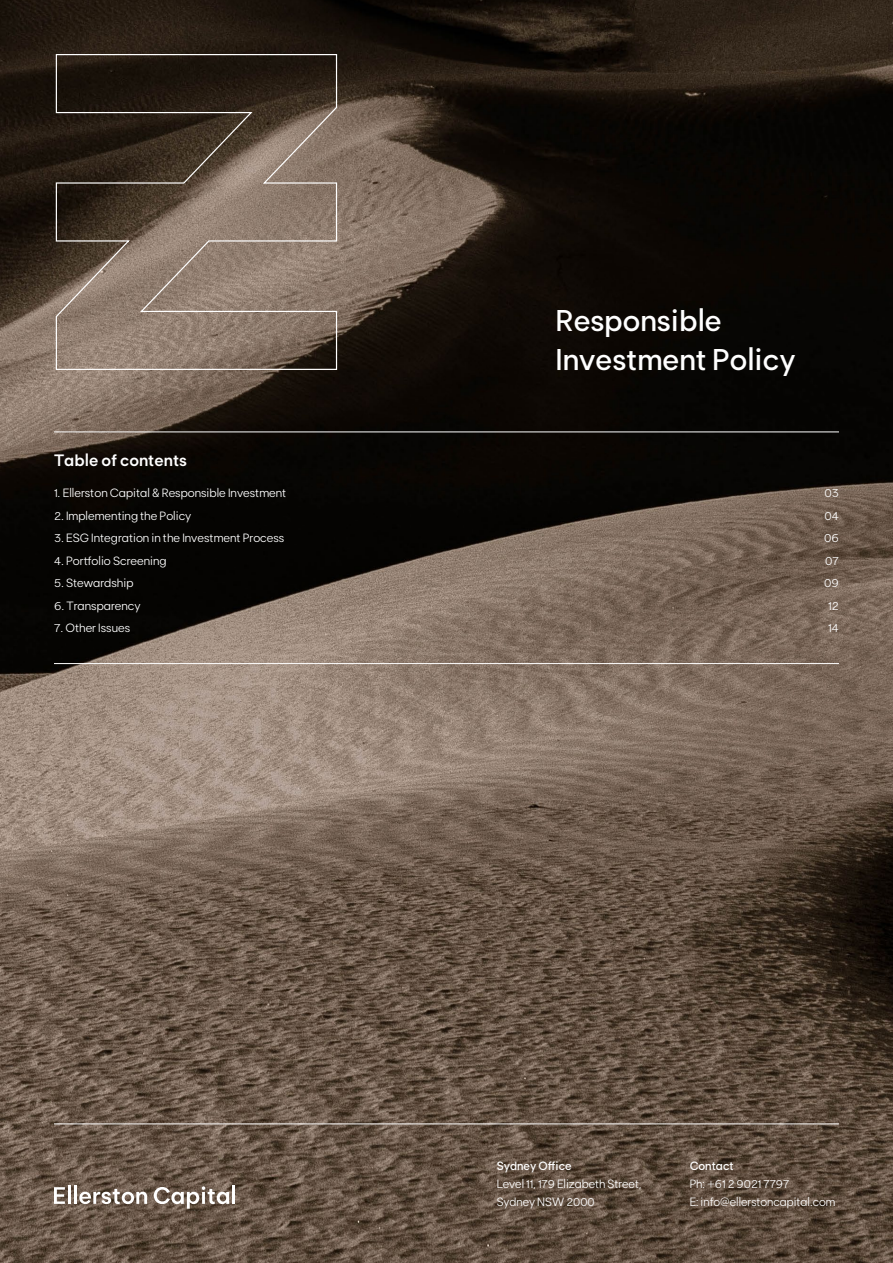
<style>
.page{position:relative;width:893px;height:1263px;background:#fff}
.page>*{position:absolute;margin:0;border:0;box-sizing:border-box;transform-origin:0 0}
.t1{font:500 30px/39px "FT Polar";color:#fff}
.t2{font:600 16.5px "FT Polar";color:#fff}
.t3{font:12px/18px "FT Polar";color:#fff}
.t4{font:500 12px "FT Polar";color:#fff}
</style>
<div class="page">
<img style="left:0;top:0;width:893px;height:1263px">
<svg style="left:55px;top:53px;width:283px;height:318px;background:#685a4d"></svg>
<svg style="left:54px;top:1187px;width:11px;height:17px"></svg>
<hr style="left:68px;top:1186px;width:3px;height:18px;background:#fff">
<hr style="left:74px;top:1186px;width:3px;height:18px;background:#fff">
<svg style="left:79px;top:1189px;width:68px;height:15px"></svg>
<svg style="left:154px;top:1186px;width:75px;height:22px"></svg>
<hr style="left:232px;top:1186px;width:3px;height:18px;background:#fff">
<hr style="left:54px;top:1124px;width:785px;height:1px;background:#fff">
<hr style="left:54px;top:663px;width:785px;height:1px;background:#fff">
<hr style="left:54px;top:432px;width:785px;height:1px;background:#fff">
<h1 class="t1" style="left:555px;top:300px;width:242px">Responsible<br>Investment Policy</h1>
<h2 class="t2" style="left:54px;top:450px;width:135px">Table of contents</h2>
<p class="t3" style="left:54px;top:484px;width:234px">1. Ellerston Capital &amp; Responsible Investment</p>
<p class="t3" style="left:824px;top:484px;width:16px">03</p>
<p class="t3" style="left:54px;top:506px;width:139px">2. Implementing the Policy</p>
<p class="t3" style="left:824px;top:506px;width:16px">04</p>
<p class="t3" style="left:54px;top:529px;width:232px">3. ESG Integration in the Investment Process</p>
<p class="t3" style="left:824px;top:529px;width:16px">06</p>
<p class="t3" style="left:54px;top:551px;width:114px">4. Portfolio Screening</p>
<p class="t3" style="left:825px;top:551px;width:15px">07</p>
<p class="t3" style="left:54px;top:574px;width:81px">5. Stewardship</p>
<p class="t3" style="left:824px;top:574px;width:16px">09</p>
<p class="t3" style="left:54px;top:596px;width:88px">6. Transparency</p>
<p class="t3" style="left:828px;top:596px;width:12px">12</p>
<p class="t3" style="left:54px;top:619px;width:78px">7. Other Issues</p>
<p class="t3" style="left:828px;top:619px;width:12px">14</p>
<p class="t4" style="left:497px;top:1158px;width:77px">Sydney Office</p>
<p class="t3" style="left:497px;top:1175px;width:147px">Level 11, 179 Elizabeth Street,<br>Sydney NSW 2000</p>
<p class="t4" style="left:690px;top:1158px;width:46px">Contact</p>
<p class="t3" style="left:690px;top:1175px;width:147px">Ph: +61 2 9021 7797<br>E: info@ellerstoncapital.com</p>
</div>
